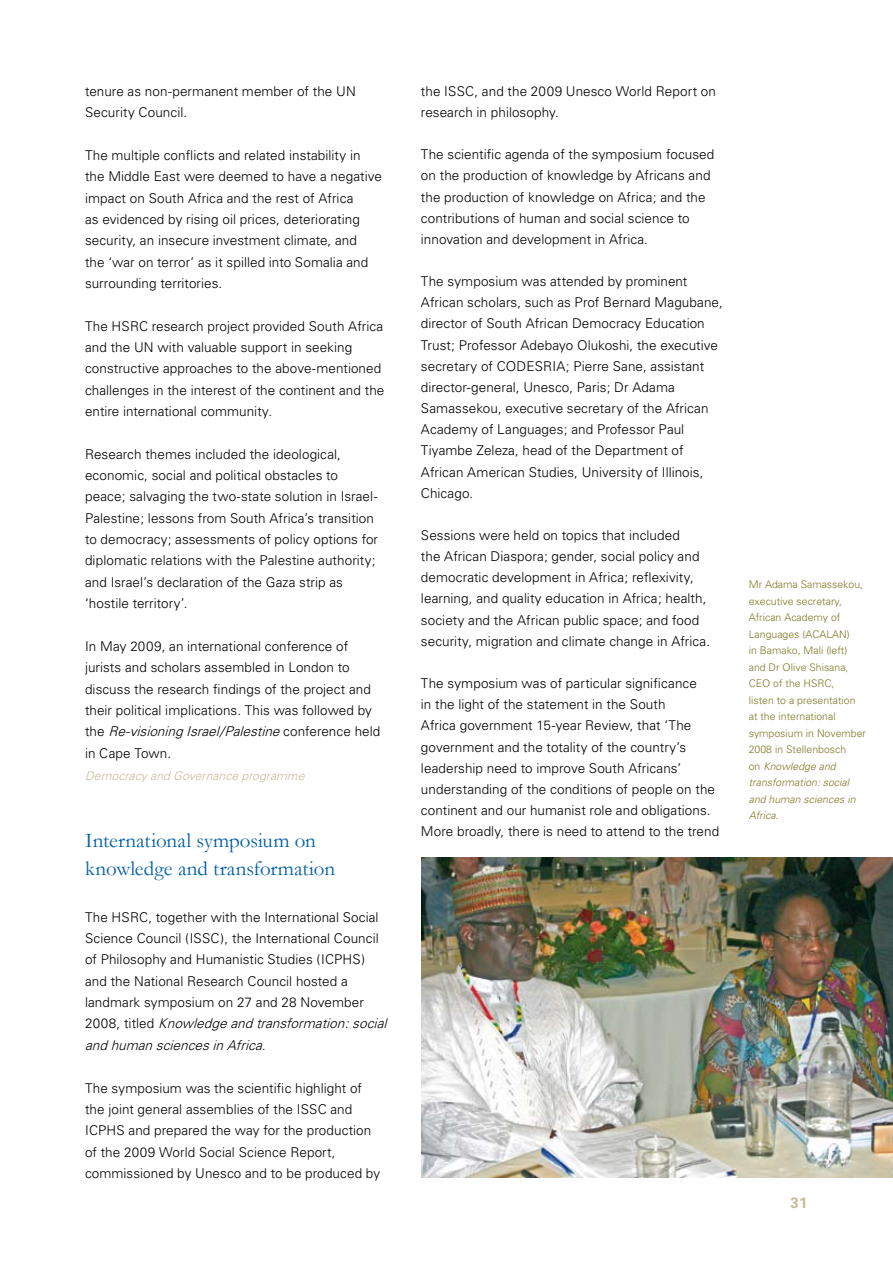
<style>
.page{position:relative;width:893px;height:1263px;background:#fff}
.page>*{position:absolute;margin:0;border:0;box-sizing:border-box;transform-origin:0 0}
.t1{font:21px/27.3px "Garamond";color:#005ea8}
.t2{font:700 15px "Univers";color:#c5bb9a}
.t3{font:300 13.5px/21.3px "Univers";letter-spacing:.005em;color:#000}
.t4{font:italic 300 12px "Univers";color:#c5bb9a}
.t5{font:300 10.5px/16.5px "Univers";color:#7f7726}
.s1{font-style:italic}
</style>
<div class="page">
<img style="left:422px;top:857px;width:471px;height:320px">
<p class="t3" style="left:85px;top:80px;width:272px">tenure as non-permanent member of the UN<br>Security Council.</p>
<p class="t3" style="left:85px;top:144px;width:298px">The multiple conflicts and related instability in the Middle East were deemed to have a negative impact on South Africa and the rest of Africa<br>as evidenced by rising oil prices, deteriorating security, an insecure investment climate, and<br>the ‘war on terror’ as it spilled into Somalia and surrounding territories.</p>
<p class="t3" style="left:85px;top:315px;width:301px">The HSRC research project provided South Africa and the UN with valuable support in seeking constructive approaches to the above-mentioned challenges in the interest of the continent and the entire international community.</p>
<p class="t3" style="left:85px;top:443px;width:295px">Research themes included the ideological, economic, social and political obstacles to peace; salvaging the two-state solution in Israel-Palestine; lessons from South Africa’s transition to democracy; assessments of policy options for diplomatic relations with the Palestine authority; and Israel’s declaration of the Gaza strip as ‘hostile territory’.</p>
<p class="t3" style="left:85px;top:635px;width:297px">In May 2009, an international conference of jurists and scholars assembled in London to discuss the research findings of the project and their political implications. This was followed by<br>t h e <span class="s1">Re-visioningIsrael/Palestine</span>c o n f e r e n c e h e l d in Cape Town.</p>
<p class="t4" style="left:85px;top:769px;width:225px">DemocracyandGovernanceprogramme</p>
<h1 class="t1" style="left:85px;top:827px;width:252px">International symposium on knowledge and transformation</h1>
<p class="t3" style="left:85px;top:906px;width:307px">The HSRC, together with the International Social Science Council (ISSC), the International Council of Philosophy and Humanistic Studies (ICPHS)<br>and the National Research Council hosted a landmark symposium on 27 and 28 November<br>2 0 0 8 , t i t l e d <span class="s1">Knowledgeandtransformation:social andhumansciencesinAfrica.</span></p>
<p class="t3" style="left:85px;top:1077px;width:297px">The symposium was the scientific highlight of the joint general assemblies of the ISSC and ICPHS and prepared the way for the production of the 2009 World Social Science Report, commissioned by Unesco and to be produced by</p>
<p class="t3" style="left:421px;top:80px;width:297px">the ISSC, and the 2009 Unesco World Report on research in philosophy.</p>
<p class="t3" style="left:421px;top:144px;width:295px">The scientific agenda of the symposium focused on the production of knowledge by Africans and the production of knowledge on Africa; and the contributions of human and social science to innovation and development in Africa.</p>
<p class="t3" style="left:421px;top:271px;width:303px">The symposium was attended by prominent African scholars, such as Prof Bernard Magubane, director of South African Democracy Education Trust; Professor Adebayo Olukoshi, the executive secretary of CODESRIA; Pierre Sane, assistant director-general, Unesco, Paris; Dr Adama Samassekou, executive secretary of the African Academy of Languages; and Professor Paul Tiyambe Zeleza, head of the Department of African American Studies, University of Illinois, Chicago.</p>
<p class="t3" style="left:421px;top:525px;width:291px">Sessions were held on topics that included<br>the African Diaspora; gender, social policy and democratic development in Africa; reflexivity, learning, and quality education in Africa; health, society and the African public space; and food security, migration and climate change in Africa.</p>
<p class="t3" style="left:421px;top:673px;width:300px">The symposium was of particular significance<br>in the light of the statement in the South<br>Africa government 15-year Review, that ‘The government and the totality of the country’s leadership need to improve South Africans’ understanding of the conditions of people on the continent and our humanist role and obligations.<br>More broadly, there is need to attend to the trend</p>
<p class="t5" style="left:749px;top:576px;width:119px">Mr Adama Samassekou, executive secretary,<br>African Academy of<br>Languages (ACALAN)<br>in Bamako, Mali (left) and Dr Olive Shisana,<br>CEO of the HSRC,<br>listen to a presentation at the international symposium in November<br>2008 in Stellenbosch<br>on <span class="s1">Knowledge and transformation: social and human sciences in<br>Africa.</span></p>
<p class="t2" style="left:791px;top:1194px;width:18px">31</p>
</div>
